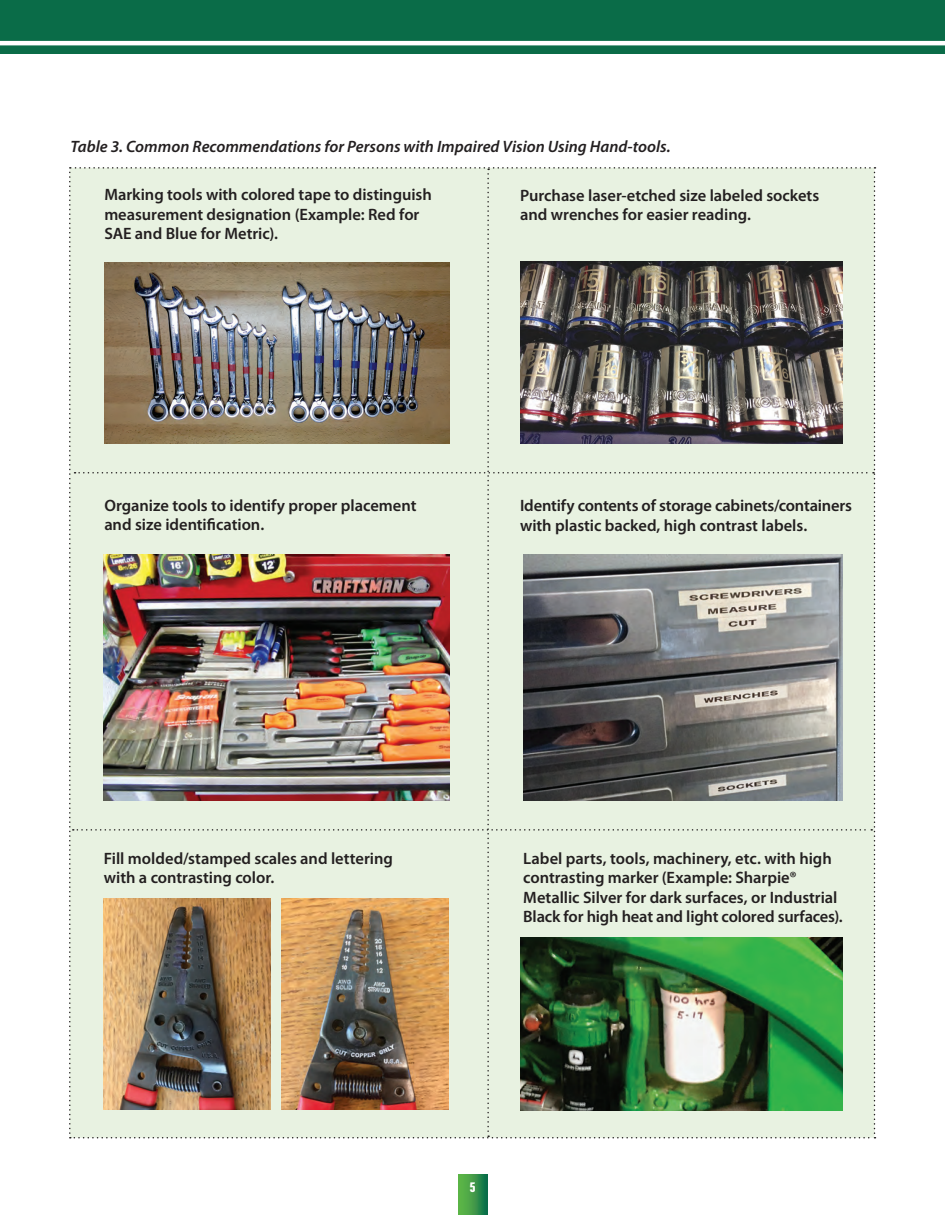
<style>
.page{position:relative;width:945px;height:1215px;background:#fff}
.page>*{position:absolute;margin:0;border:0;box-sizing:border-box;transform-origin:0 0}
.t1{font:600 16.5px/19.5px "Myriad Pro";letter-spacing:-.005em;color:#231f20}
.t2{font:italic 600 16.5px "Myriad Pro";color:#231f20}
.t3{font:12px "Champion HTF Lightweight";color:#fff;scale:1.1 1}
</style>
<div class="page">
<svg style="left:458px;top:1174px;width:29px;height:41px"></svg>
<div style="left:0;top:0;width:945px;height:53px;background:#0a6c48"></div>
<hr style="left:0;top:41px;width:945px;height:4px;background:#fff">
<img style="left:69px;top:167px;width:806px;height:971px">
<p class="t2" style="left:71px;top:136px;width:602px">Table 3. Common Recommendations for Persons with Impaired Vision Using Hand-tools.</p>
<p class="t1" style="left:104px;top:184px;width:329px">Marking tools with colored tape to distinguish measurement designation (Example: Red for<br>SAE and Blue for Metric).</p>
<p class="t1" style="left:520px;top:185px;width:301px">Purchase laser-etched size labeled sockets and wrenches for easier reading.</p>
<p class="t1" style="left:104px;top:495px;width:314px">Organize tools to identify proper placement and size identification.</p>
<p class="t1" style="left:520px;top:496px;width:334px">Identify contents of storage cabinets/containers with plastic backed, high contrast labels.</p>
<p class="t1" style="left:104px;top:848px;width:291px">Fill molded/stamped scales and lettering with a contrasting color.</p>
<p class="t1" style="left:523px;top:848px;width:321px">Label parts, tools, machinery, etc. with high contrasting marker (Example: Sharpie® Metallic Silver for dark surfaces, or Industrial Black for high heat and light colored surfaces).</p>
<p class="t3" style="left:470px;top:1179px;width:7px">5</p>
</div>
